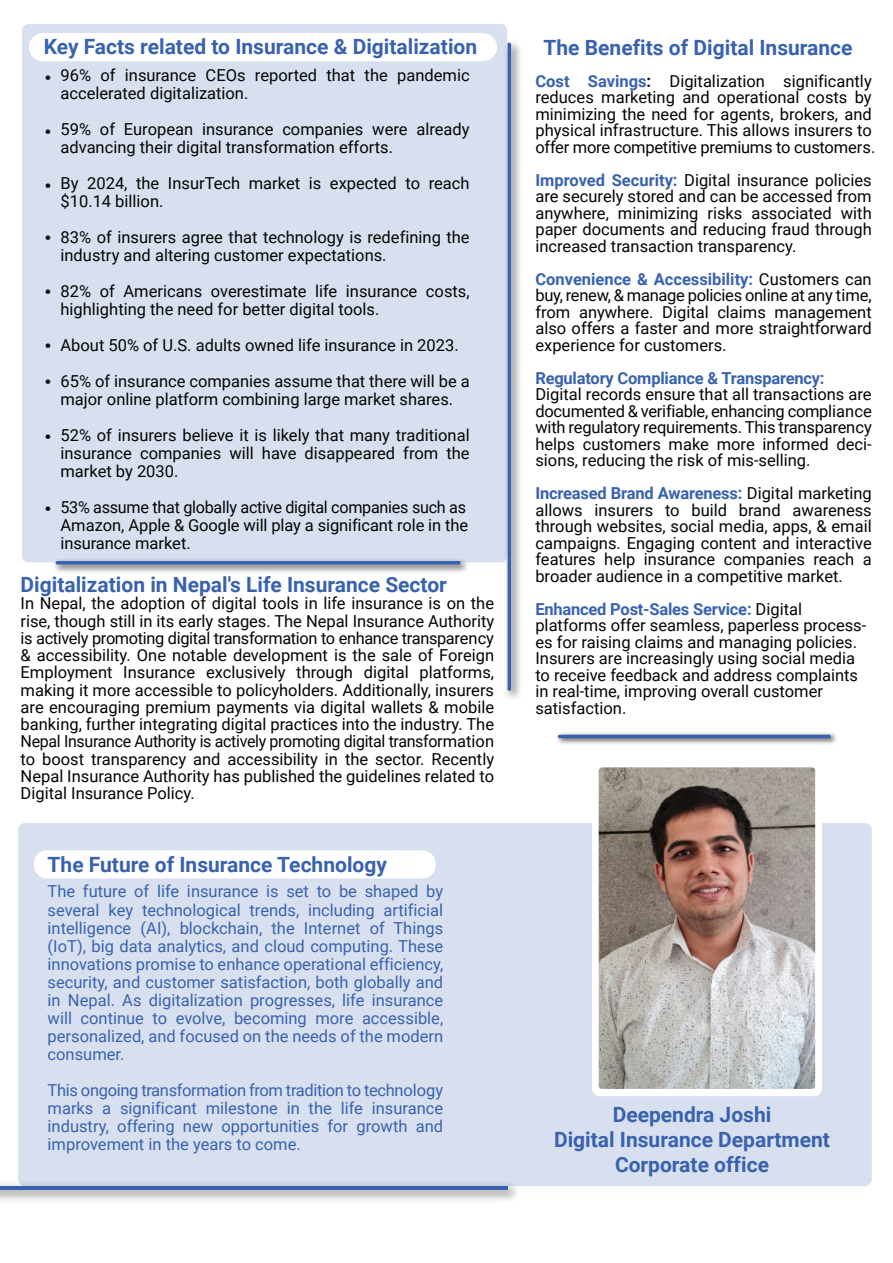
<style>
.page{position:relative;width:893px;height:1263px;background:#fff}
.page>*{position:absolute;margin:0;border:0;box-sizing:border-box;transform-origin:0 0}
.t1{font:700 21px/25.2px "Roboto";color:#3962ae;text-align:center}
.t2{font:16.5px/16.5px "Roboto";color:#040503}
.t3{font:16.5px/18px "Roboto";color:#3962ae;text-align:justify}
.t4{font:700 16.5px "Roboto";letter-spacing:-.015em;color:#3962ae}
.t5{font:4.5px "Webdings";color:#040503}
.s1{font-weight:700;color:#3962ae}
.s2{font-weight:700}
</style>
<div class="page">
<div style="left:22px;top:24px;width:485px;height:538px;background:#d8e0ef;border-radius:6px"></div>
<div style="left:18px;top:823px;width:854px;height:363px;background:#d8e0ef;border-radius:7px"></div>
<img style="left:500px;top:39px;width:20px;height:659px">
<hr style="left:508px;top:43px;width:3px;height:648px;background:#3962ae;border-radius:2px">
<img style="left:557px;top:732px;width:280px;height:12px">
<hr style="left:558px;top:735px;width:273px;height:3px;background:#3962ae;border-radius:2px">
<img style="left:50px;top:559px;width:422px;height:14px">
<hr style="left:56px;top:561px;width:405px;height:3px;background:#3962ae;border-radius:2px">
<img style="left:0;top:1181px;width:524px;height:20px">
<hr style="left:0;top:1186px;width:508px;height:3px;background:#3962ae">
<div style="left:29px;top:33px;width:468px;height:28px;background:#fff;border-radius:14px"></div>
<div style="left:34px;top:850px;width:402px;height:28px;background:#fff;border-radius:13px"></div>
<div style="left:592px;top:760px;width:230px;height:336px;background:#fff;border-radius:8px"></div>
<img style="left:599px;top:767px;width:216px;height:322px">
<p class="t1" style="left:44px;top:33px;width:435px">Key Facts related to Insurance &amp; Digitalization</p>
<p class="t5" style="left:46px;top:75px;width:6px">■</p>
<p class="t2" style="left:61px;top:66px;width:411px;line-height:18px">96% of insurance CEOs reported that the pandemic accelerated digitalization.</p>
<p class="t2" style="left:61px;top:120px;width:411px;line-height:18px">59% of European insurance companies were already advancing their digital transformation efforts.</p>
<p class="t2" style="left:61px;top:174px;width:411px;line-height:18px">By 2024, the InsurTech market is expected to reach $10.14 billion.</p>
<p class="t2" style="left:61px;top:228px;width:411px;line-height:18px">83% of insurers agree that technology is redefining the industry and altering customer expectations.</p>
<p class="t2" style="left:61px;top:282px;width:411px;line-height:18px">82% of Americans overestimate life insurance costs, highlighting the need for better digital tools.</p>
<p class="t2" style="left:61px;top:327px;width:411px;line-height:36px">About 50% of U.S. adults owned life insurance in 2023.<br>65% of insurance companies assume that there will be a</p>
<p class="t2" style="left:61px;top:381px;width:411px;line-height:36px">major online platform combining large market shares.<br>52% of insurers believe it is likely that many traditional</p>
<p class="t2" style="left:61px;top:444px;width:411px;line-height:18px">insurance companies will have disappeared from the market by 2030.</p>
<p class="t2" style="left:61px;top:498px;width:409px;line-height:18px;text-align:justify">53% assume that globally active digital companies such as Amazon, Apple &amp; Google will play a significant role in the insurance market.</p>
<p class="t5" style="left:46px;top:129px;width:6px">■</p>
<p class="t5" style="left:46px;top:183px;width:6px">■</p>
<p class="t5" style="left:46px;top:235px;width:6px">■</p>
<p class="t5" style="left:46px;top:289px;width:6px">■</p>
<p class="t5" style="left:46px;top:343px;width:6px">■</p>
<p class="t5" style="left:46px;top:379px;width:6px">■</p>
<p class="t5" style="left:46px;top:434px;width:6px">■</p>
<p class="t5" style="left:46px;top:506px;width:6px">■</p>
<p class="t1" style="left:21px;top:571px;width:428px">Digitalization in Nepal's Life Insurance Sector</p>
<p class="t2" style="left:21px;top:594px;width:475px;line-height:17.2px;text-align:justify">In Nepal, the adoption of digital tools in life insurance is on the rise, though still in its early stages. The Nepal Insurance Authority is actively promoting digital transformation to enhance transparency &amp; accessibility. One notable development is the sale of Foreign Employment Insurance exclusively through digital platforms, making it more accessible to policyholders. Additionally, insurers are encouraging premium payments via digital wallets &amp; mobile banking, further integrating digital practices into the industry. The Nepal Insurance Authority is actively promoting digital transformation to boost transparency and accessibility in the sector. Recently Nepal Insurance Authority has published the guidelines related to Digital Insurance Policy.</p>
<p class="t1" style="left:48px;top:851px;width:341px">The Future of Insurance Technology</p>
<p class="t3" style="left:48px;top:882px;width:397px">The future of life insurance is set to be shaped by several key technological trends, including artificial intelligence (AI), blockchain, the Internet of Things (IoT), big data analytics, and cloud computing. These innovations promise to enhance operational efficiency, security, and customer satisfaction, both globally and in Nepal. As digitalization progresses, life insurance will continue to evolve, becoming more accessible, personalized, and focused on the needs of the modern consumer.</p>
<p class="t3" style="left:48px;top:1080px;width:397px">This ongoing transformation from tradition to technology marks a significant milestone in the life insurance industry, offering new opportunities for growth and improvement in the years to come.</p>
<p class="t1" style="left:543px;top:34px;width:311px">The Benefits of Digital Insurance</p>
<p class="t2" style="left:535px;top:72px;width:341px"><span class="s1">Cost Savings</span><span class="s2">:</span> Digitalization significantly reduces marketing and operational costs by minimizing the need for agents, brokers, and physical infrastructure. This allows insurers to offer more competitive premiums to customers.</p>
<p class="t2" style="left:535px;top:171px;width:338px;text-align:justify"><span class="s1">Improved Security:</span> Digital insurance policies are securely stored and can be accessed from anywhere, minimizing risks associated with paper documents and reducing fraud through increased transaction transparency.</p>
<p class="t2" style="left:535px;top:270px;width:338px;text-align:justify"><span class="s1">Convenience &amp; Accessibility:</span> Customers can buy, renew, &amp; manage policies online at any time, from anywhere. Digital claims management also offers a faster and more straightforward experience for customers.</p>
<p class="t4" style="left:535px;top:366px;width:291px">Regulatory Compliance &amp; Transparency:</p>
<p class="t2" style="left:535px;top:385px;width:338px;text-align:justify">Digital records ensure that all transactions are documented &amp; verifiable, enhancing compliance with regulatory requirements. This transparency helps customers make more informed deci&shy;sions, reducing the risk of mis-selling.</p>
<p class="t2" style="left:535px;top:484px;width:338px;text-align:justify"><span class="s1">Increased Brand Awareness:</span> Digital marketing allows insurers to build brand awareness through websites, social media, apps, &amp; email campaigns. Engaging content and interactive features help insurance companies reach a broader audience in a competitive market.</p>
<p class="t2" style="left:535px;top:600px;width:332px"><span class="s1">Enhanced Post-Sales Service:</span> Digital platforms offer seamless, paperless process&shy;es for raising claims and managing policies.<br>Insurers are increasingly using social media to receive feedback and address complaints in real-time, improving overall customer satisfaction.</p>
<p class="t1" style="left:554px;top:1101px;width:278px">Deependra Joshi<br>Digital Insurance Department<br>Corporate office</p>
</div>
